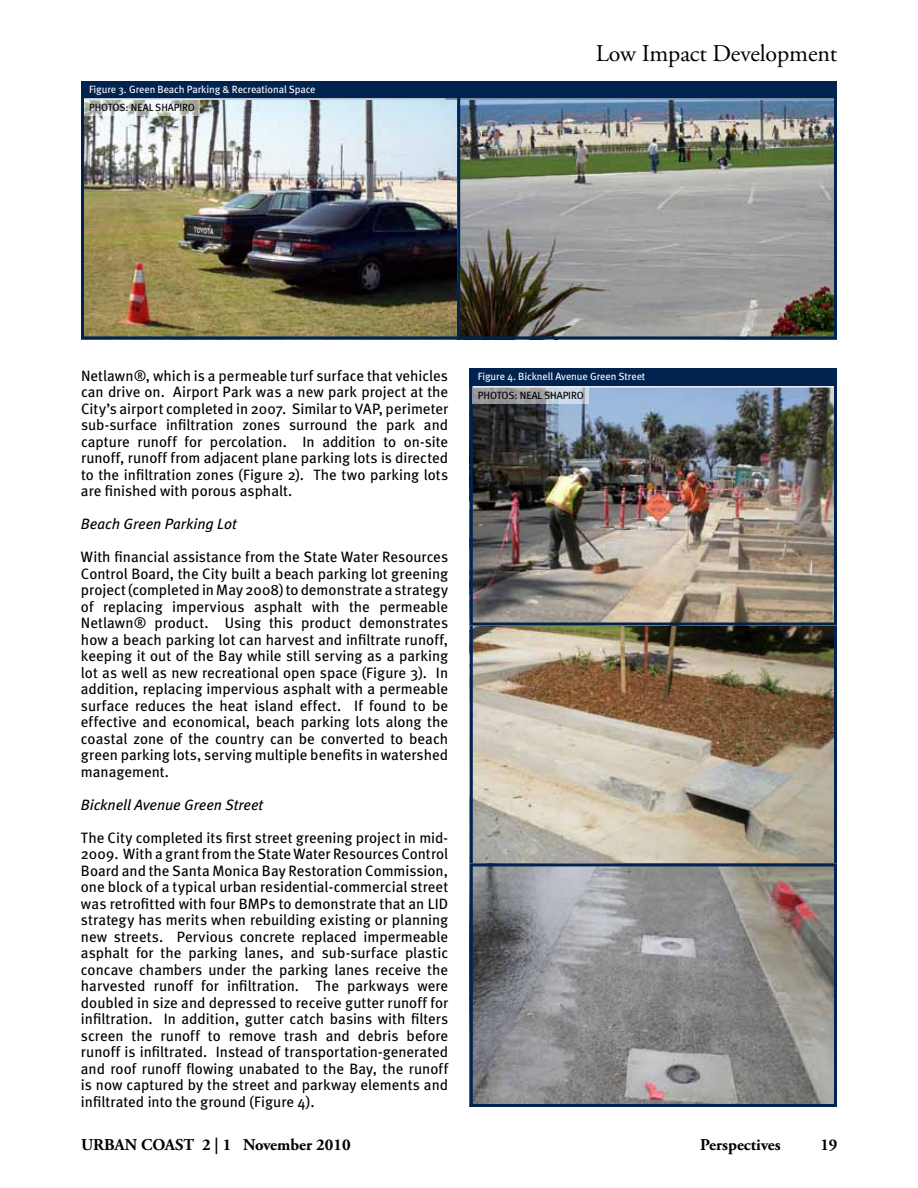
<style>
.page{position:relative;width:918px;height:1188px;background:#fff}
.page>*{position:absolute;margin:0;border:0;box-sizing:border-box;transform-origin:0 0}
.t1{font:24px "Adobe Garamond Pro";letter-spacing:-.005em;color:#000}
.t2{font:700 16.5px "Adobe Garamond Pro";color:#000}
.t3{font:15px/16.5px "Meta";color:#000;text-align:justify}
.t4{font:italic 15px "Meta";color:#000}
.t5{font:10.5px "Meta";letter-spacing:-.005em;color:#fff}
.t6{font:10.5px "Meta";letter-spacing:-.005em;color:#000}
</style>
<div class="page">
<img style="left:474px;top:626px;width:359px;height:236px">
<img style="left:474px;top:867px;width:359px;height:236px">
<div style="left:470px;top:863px;width:367px;height:244px;border:3px solid #00234f"></div>
<img style="left:85px;top:100px;width:371px;height:235px">
<div style="left:81px;top:87px;width:379px;height:252px;border:3px solid #00234f"></div>
<img style="left:461px;top:100px;width:372px;height:235px">
<div style="left:457px;top:81px;width:380px;height:258px;border:3px solid #00234f"></div>
<img style="left:474px;top:387px;width:359px;height:235px">
<div style="left:470px;top:382px;width:367px;height:244px;border:3px solid #00234f"></div>
<div style="left:81px;top:81px;width:756px;height:18px;background:#00234f"></div>
<div style="left:470px;top:369px;width:367px;height:18px;background:#00234f"></div>
<hr style="left:84px;top:99px;width:373px;height:1px;background:#fff">
<hr style="left:460px;top:99px;width:374px;height:1px;background:#fff">
<hr style="left:473px;top:386px;width:361px;height:1px;background:#fff">
<svg style="left:84px;top:99px;width:116px;height:17px"></svg>
<svg style="left:473px;top:387px;width:116px;height:17px;background:#adb1b8"></svg>
<p class="t5" style="left:89px;top:83px;width:228px">Figure 3. Green Beach Parking &amp; Recreational Space</p>
<p class="t6" style="left:89px;top:102px;width:107px">Photos: N eal shapi ro</p>
<h1 class="t1" style="left:596px;top:39px;width:243px">Low Impact Development</h1>
<p class="t3" style="left:81px;top:367px;width:369px">N etlawn®, which is a permeable turf surface that vehicles can drive on. Airport Park was a new park project at the City’s airport completed in 2007. Similar to VAP, perimeter sub-surface infiltration zones surround the park and capture runoff for percolation. In addition to on-site runoff, runoff from adjacent plane parking lots is directed to the infiltration zones (Figure 2). The two parking lots are finished with porous asphalt.</p>
<p class="t4" style="left:81px;top:515px;width:157px">Beach Green Parking Lot</p>
<p class="t3" style="left:81px;top:549px;width:369px">With financial assistance from the State Water Resources Control Board, the City built a beach parking lot greening project (completed in May 2008) to demonstrate a strategy of replacing impervious asphalt with the permeable N etlawn® product. Using this product demonstrates how a beach parking lot can harvest and infiltrate runoff, keeping it out of the Bay while still serving as a parking lot as well as new recreational open space (Figure 3). In addition, replacing impervious asphalt with a permeable surface reduces the heat island effect. If found to be effective and economical, beach parking lots along the coastal zone of the country can be converted to beach green parking lots, serving multiple benefits in watershed management.</p>
<p class="t4" style="left:81px;top:796px;width:184px">Bicknell Avenue Green Street</p>
<p class="t3" style="left:81px;top:829px;width:369px">The City completed its first street greening project in mid-2009. With a grant from the State Water Resources Control Board and the Santa Monica Bay Restoration Commission, one block of a typical urban residential-commercial street was retrofitted with four BMPs to demonstrate that an LID strategy has merits when rebuilding existing or planning new streets. Pervious concrete replaced impermeable asphalt for the parking lanes, and sub-surface plastic concave chambers under the parking lanes receive the harvested runoff for infiltration. The parkways were doubled in size and depressed to receive gutter runoff for infiltration. In addition, gutter catch basins with filters screen the runoff to remove trash and debris before runoff is infiltrated. Instead of transportation-generated and roof runoff flowing unabated to the Bay, the runoff is now captured by the street and parkway elements and infiltrated into the ground (Figure 4).</p>
<p class="t5" style="left:478px;top:371px;width:169px">Figure 4. Bicknell Avenue Green Street</p>
<p class="t6" style="left:478px;top:389px;width:107px">Photos: N eal shapi ro</p>
<p class="t2" style="left:81px;top:1135px;width:271px">URBAN COAST 2 | 1 November 2010</p>
<p class="t2" style="left:700px;top:1135px;width:82px">Perspectives</p>
<p class="t2" style="left:820px;top:1135px;width:19px">19</p>
</div>
